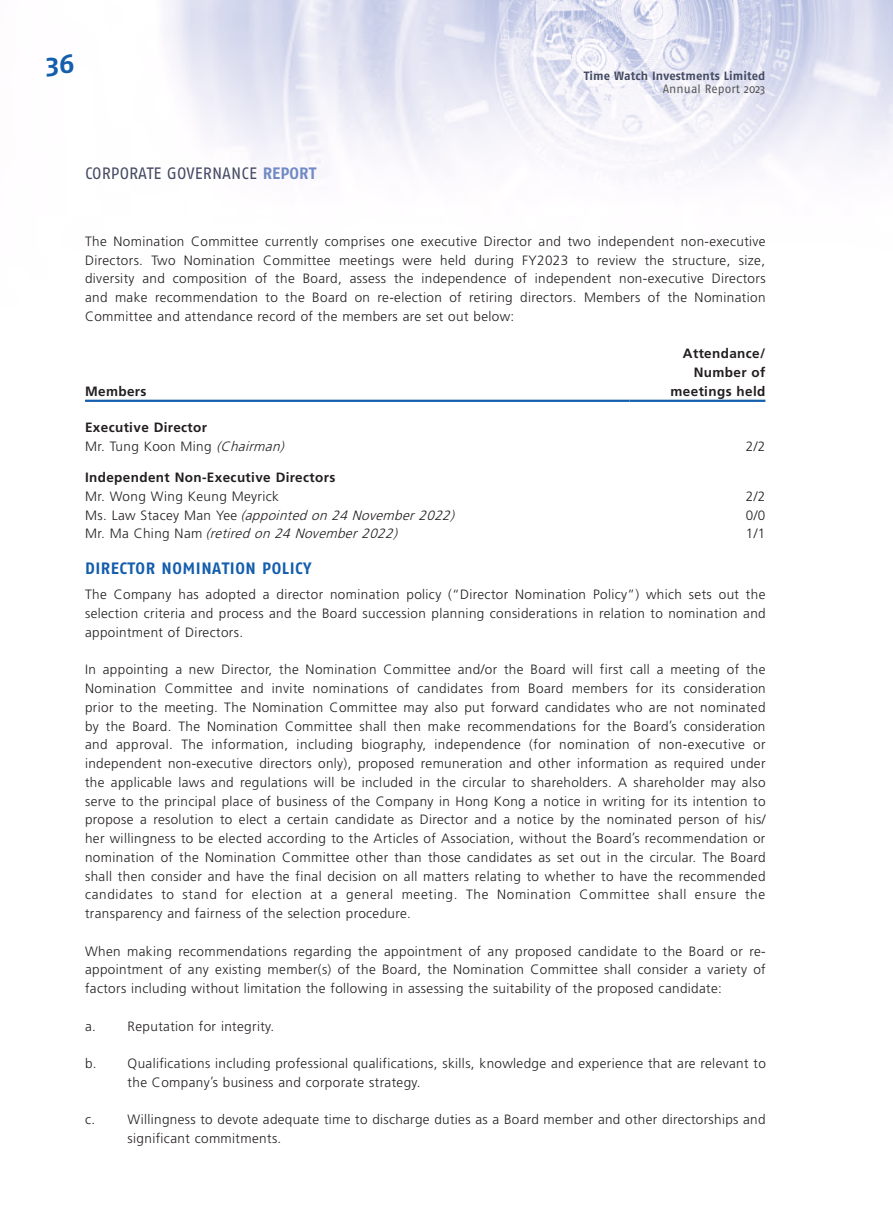
<style>
.page{position:relative;width:893px;height:1212px;background:#fff}
.page>*{position:absolute;margin:0;border:0;box-sizing:border-box;transform-origin:0 0}
.t1{font:700 27px "Fago No";color:#145ead}
.t2{font:16.5px "Fago No";letter-spacing:.005em;color:#454b64}
.Heading_1{font:700 16.5px "Fago No";letter-spacing:.03em;color:#145ead}
.Body_Text{font:300 13.5px/18.8px "Frutiger LT Std";letter-spacing:.03em;color:#231f20;text-align:justify}
.Body_Text-2{font:700 13.5px "Frutiger LT Std";letter-spacing:.03em;color:#231f20}
.Body_Text-3{font:italic 300 13.5px "Frutiger LT Std";color:#231f20}
.t3{font:700 12px "Fago No";letter-spacing:.005em;color:#454b64}
.t4{font:12px "Fago No";letter-spacing:.005em;color:#57585a}
.s1{font-weight:700;color:#718ac6}
.s2{font-style:italic}
.s3{font-style:normal}
</style>
<div class="page">
<img style="left:166px;top:0;width:727px;height:178px">
<hr style="left:85px;top:400px;width:544px;height:2px;background:#145ead">
<hr style="left:629px;top:400px;width:136px;height:2px;background:#145ead">
<h1 class="t1" style="left:46px;top:48px;width:31px">36</h1>
<p class="t3" style="left:584px;top:69px;width:183px">Time Watch Investments Limited</p>
<p class="t4" style="left:663px;top:82px;width:104px">Annual Report 2023</p>
<p class="t2" style="left:85px;top:163px;width:233px">CORPORATE GOVERNANCE <span class="s1">REPORT</span></p>
<p class="Body_Text" style="left:85px;top:232px;width:682px">The Nomination Committee currently comprises one executive Director and two independent non-executive Directors. Two Nomination Committee meetings were held during FY2023 to review the structure, size, diversity and composition of the Board, assess the independence of independent non-executive Directors and make recommendation to the Board on re-election of retiring directors. Members of the Nomination Committee and attendance record of the members are set out below:</p>
<p class="Body_Text-2" style="left:85px;top:383px;width:63px">Members</p>
<p class="Body_Text-2" style="left:683px;top:346px;width:84px">Attendance/</p>
<p class="Body_Text-2" style="left:694px;top:364px;width:73px">Number of</p>
<p class="Body_Text-2" style="left:670px;top:383px;width:96px">meetings held</p>
<p class="Body_Text-2" style="left:85px;top:419px;width:124px">Executive Director</p>
<p class="Body_Text" style="left:85px;top:437px;width:204px">Mr. Tung Koon Ming <span class="s2">(Chairman)</span></p>
<p class="Body_Text" style="left:746px;top:437px;width:21px">2/2</p>
<p class="Body_Text-2" style="left:85px;top:469px;width:252px">Independent Non-Executive Directors</p>
<p class="Body_Text" style="left:85px;top:487px;width:195px">Mr. Wong Wing Keung Meyrick</p>
<p class="Body_Text" style="left:746px;top:487px;width:21px">2/2</p>
<p class="Body_Text-3" style="left:85px;top:507px;width:375px"><span class="s3">M s . L a w S t a c e y M a n Ye e</span> (appointed on 24 November2022)</p>
<p class="Body_Text" style="left:746px;top:506px;width:21px">0/0</p>
<p class="Body_Text-3" style="left:85px;top:526px;width:317px"><span class="s3">M r . M a C h i n g N a m</span> (retired on 24 November2022)</p>
<p class="Body_Text" style="left:746px;top:524px;width:21px">1/1</p>
<p class="Heading_1" style="left:85px;top:559px;width:228px">DIRECTOR NOMINATION POLICY</p>
<p class="Body_Text" style="left:85px;top:585px;width:682px">The Company has adopted a director nomination policy (“Director Nomination Policy”) which sets out the selection criteria and process and the Board succession planning considerations in relation to nomination and appointment of Directors.</p>
<p class="Body_Text" style="left:85px;top:660px;width:682px">In appointing a new Director, the Nomination Committee and/or the Board will first call a meeting of the Nomination Committee and invite nominations of candidates from Board members for its consideration prior to the meeting. The Nomination Committee may also put forward candidates who are not nominated by the Board. The Nomination Committee shall then make recommendations for the Board’s consideration and approval. The information, including biography, independence (for nomination of non-executive or independent non-executive directors only), proposed remuneration and other information as required under the applicable laws and regulations will be included in the circular to shareholders. A shareholder may also serve to the principal place of business of the Company in Hong Kong a notice in writing for its intention to propose a resolution to elect a certain candidate as Director and a notice by the nominated person of his/ her willingness to be elected according to the Articles of Association, without the Board’s recommendation or nomination of the Nomination Committee other than those candidates as set out in the circular. The Board shall then consider and have the final decision on all matters relating to whether to have the recommended candidates to stand for election at a general meeting. The Nomination Committee shall ensure the transparency and fairness of the selection procedure.</p>
<p class="Body_Text" style="left:85px;top:942px;width:682px">When making recommendations regarding the appointment of any proposed candidate to the Board or re&shy;appointment of any existing member(s) of the Board, the Nomination Committee shall consider a variety of factors including without limitation the following in assessing the suitability of the proposed candidate:</p>
<p class="Body_Text" style="left:85px;top:1017px;width:191px">a. Reputation for integrity.</p>
<p class="Body_Text" style="left:128px;top:1054px;width:640px;text-indent:-43px">b. Qualifications including professional qualifications, skills, knowledge and experience that are relevant to the Company’s business and corporate strategy.</p>
<p class="Body_Text" style="left:128px;top:1110px;width:639px;text-indent:-43px">c. Willingness to devote adequate time to discharge duties as a Board member and other directorships and significant commitments.</p>
</div>
